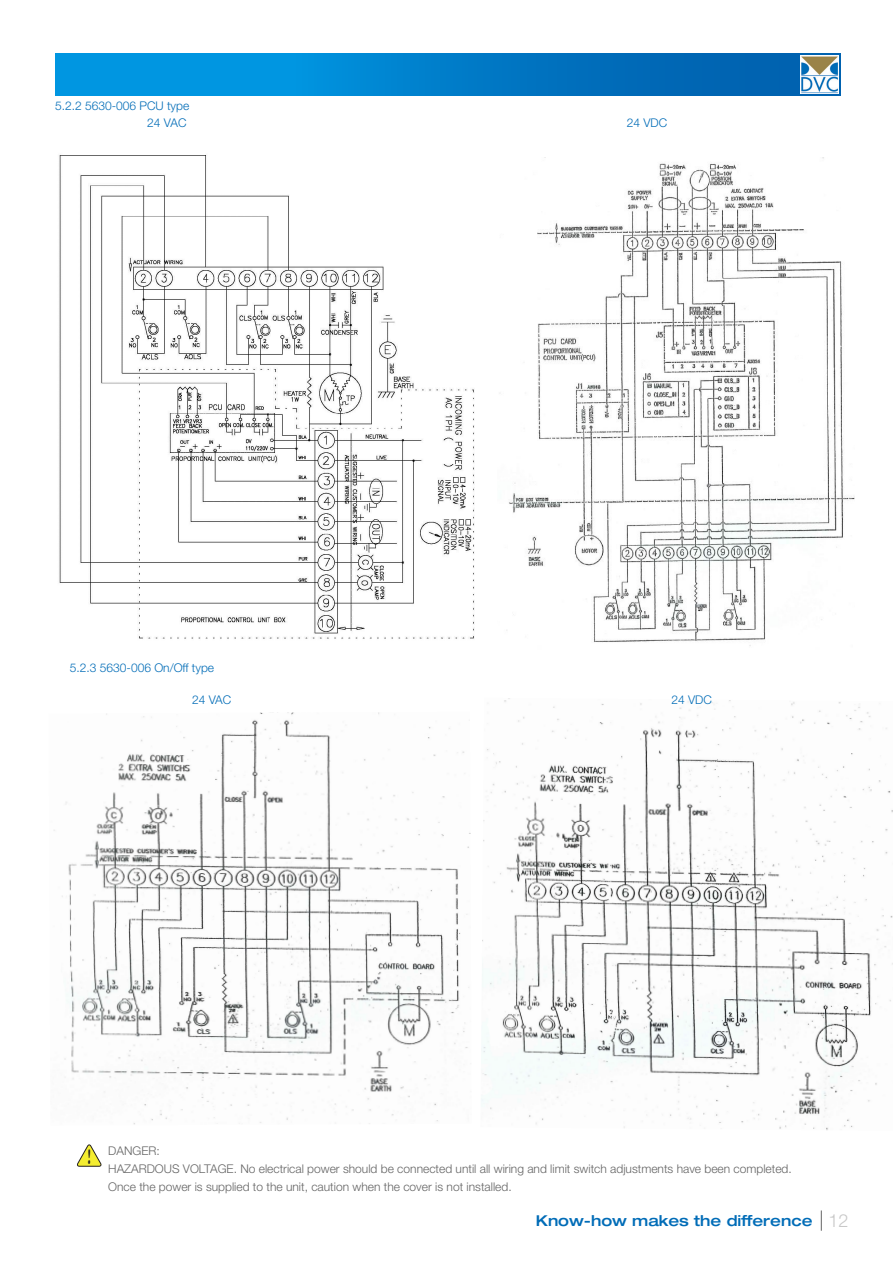
<style>
.page{position:relative;width:893px;height:1263px;background:#fff}
.page>*{position:absolute;margin:0;border:0;box-sizing:border-box;transform-origin:0 0}
.t1{font:700 22.35px "Candara";color:#231f20;scale:.52 1}
.t2{font:300 18px "Helvetica Neue LT Std";color:#c8c8c8}
.t3{font:500 expanded 15px "Helvetica Neue LT Std";color:#006cb7}
.t4{font:300 12px "Helvetica Neue LT Std";color:#646464}
.t5{font:300 12px "Helvetica Neue LT Std";color:#006cb7}
</style>
<div class="page">
<div style="left:55px;top:53px;width:785px;height:43px;background:linear-gradient(to right,#00a1ec,#005aa9)"></div>
<img style="left:800px;top:55px;width:38px;height:39px">
<svg style="left:821px;top:1210px;width:1px;height:21px"></svg>
<img style="left:59px;top:155px;width:416px;height:484px">
<svg style="left:77px;top:1144px;width:24px;height:23px"></svg>
<img style="left:506px;top:157px;width:349px;height:489px">
<img style="left:54px;top:712px;width:417px;height:413px">
<img style="left:481px;top:698px;width:412px;height:432px">
<p class="t5" style="left:55px;top:98px;width:136px">5.2.2 5630-006 PCU type</p>
<p class="t5" style="left:147px;top:116px;width:41px">24 VAC</p>
<p class="t5" style="left:627px;top:116px;width:42px">24 VDC</p>
<p class="t5" style="left:70px;top:660px;width:146px">5.2.3 5630-006 On/Off type</p>
<p class="t5" style="left:192px;top:693px;width:41px">24 VAC</p>
<p class="t5" style="left:671px;top:693px;width:42px">24 VDC</p>
<p class="t1" style="left:88px;top:1143px;width:7px">!</p>
<p class="t4" style="left:108px;top:1143px;width:53px">DANGER:</p>
<p class="t4" style="left:108px;top:1161px;width:685px">HAZARDOUS VOLTAGE. No electrical power should be connected until all wiring and limit switch adjustments have been completed.</p>
<p class="t4" style="left:108px;top:1179px;width:405px">Once the power is supplied to the unit, caution when the cover is not installed.</p>
<p class="t3" style="left:536px;top:1211px;width:278px">Know-how makes the difference</p>
<p class="t2" style="left:829px;top:1209px;width:22px">12</p>
</div>
